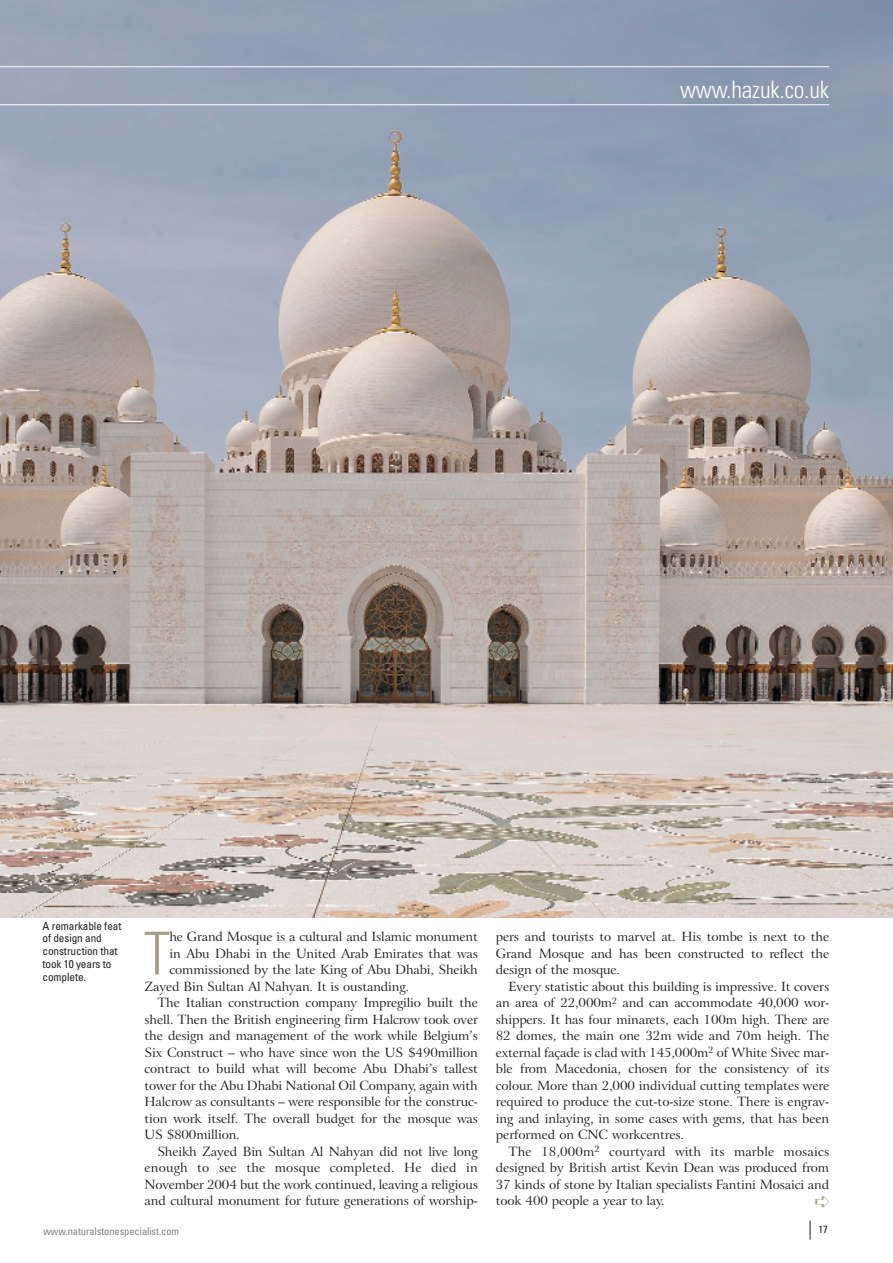
<style>
.page{position:relative;width:893px;height:1263px;background:#fff}
.page>*{position:absolute;margin:0;border:0;box-sizing:border-box;transform-origin:0 0}
.t1{font:300 condensed 59.1px "Univers";color:#a49f87}
.t2{font:300 condensed 24px "Univers";letter-spacing:-.01em;color:#fff}
.t3{font:12.75px/16.5px "Arrus BT";letter-spacing:-.01em;color:#231f20;text-align:justify}
.t4{font:12.75px "Arrus BT";letter-spacing:.01em;color:#231f20}
.t5{font:condensed 11.25px/12.8px "Univers";letter-spacing:-.01em;color:#231f20}
.t6{font:condensed 10.5px "Univers";letter-spacing:-.01em;color:#808285}
.t7{font:condensed 10.5px "Univers";color:#231f20}
</style>
<div class="page">
<img style="left:0;top:0;width:893px;height:917px">
<svg style="left:810px;top:1220px;width:1px;height:19px"></svg>
<hr style="left:0;top:104px;width:829px;height:1px;background:#fff">
<hr style="left:0;top:66px;width:829px;height:1px;background:#fff">
<h2 class="t2" style="left:680px;top:81px;width:151px">www.hazuk.co.uk</h2>
<p class="t5" style="left:43px;top:920px;width:80px">A remarkable feat of design and construction that took 10 years to complete.</p>
<h1 class="t1" style="left:144px;top:932px;width:28px">T</h1>
<p class="t3" style="left:170px;top:930px;width:310px">he Grand Mosque is a cultural and Islamic monument</p>
<p class="t3" style="left:170px;top:947px;width:310px">in Abu Dhabi in the United Arab Emirates that was</p>
<p class="t3" style="left:170px;top:963px;width:310px">commissioned by the late King of Abu Dhabi, Sheikh</p>
<p class="t3" style="left:145px;top:980px;width:266px">Zayed Bin Sultan Al Nahyan. It is oustanding.</p>
<p class="t3" style="left:157px;top:996px;width:322px">The Italian construction company Impregilio built the</p>
<p class="t3" style="left:145px;top:1013px;width:335px">shell. Then the British engineering firm Halcrow took over</p>
<p class="t3" style="left:145px;top:1029px;width:335px">the design and management of the work while Belgium’s</p>
<p class="t3" style="left:145px;top:1046px;width:335px">Six Construct – who have since won the US $490million</p>
<p class="t3" style="left:145px;top:1062px;width:335px">contract to build what will become Abu Dhabi’s tallest</p>
<p class="t3" style="left:145px;top:1079px;width:335px">tower for the Abu Dhabi National Oil Company, again with</p>
<p class="t3" style="left:145px;top:1095px;width:335px">Halcrow as consultants – were responsible for the construc-</p>
<p class="t3" style="left:145px;top:1112px;width:335px">tion work itself. The overall budget for the mosque was</p>
<p class="t3" style="left:145px;top:1128px;width:97px">US $800million.</p>
<p class="t3" style="left:157px;top:1145px;width:322px">Sheikh Zayed Bin Sultan Al Nahyan did not live long</p>
<p class="t4" style="left:145px;top:1163px;width:335px">enough to see the mosque completed. He died in</p>
<p class="t3" style="left:145px;top:1178px;width:335px">November 2004 but the work continued, leaving a religious</p>
<p class="t3" style="left:145px;top:1194px;width:335px">and cultural monument for future generations of worship-</p>
<p class="t3" style="left:496px;top:930px;width:335px">pers and tourists to marvel at. His tombe is next to the Grand Mosque and has been constructed to reflect the design of the mosque.</p>
<p class="t3" style="left:496px;top:980px;width:335px;text-indent:13px">Every statistic about this building is impressive. It covers an area of 22,000m<sup>2</sup> and can accommodate 40,000 wor&shy;shippers. It has four minarets, each 100m high. There are 82 domes, the main one 32m wide and 70m heigh. The external façade is clad with 145,000m<sup>2</sup> of White Sivec mar&shy;ble from Macedonia, chosen for the consistency of its colour. More than 2,000 individual cutting templates were required to produce the cut-to-size stone. There is engrav&shy;ing and inlaying, in some cases with gems, that has been performed on CNC workcentres.</p>
<p class="t3" style="left:496px;top:1145px;width:335px;text-indent:13px">The 18,000m<sup>2</sup> courtyard with its marble mosaics designed by British artist Kevin Dean was produced from 37 kinds of stone by Italian specialists Fantini Mosaici and took 400 people a year to lay.</p>
<p class="t6" style="left:43px;top:1227px;width:137px">www.naturalstonespecialist.com</p>
<p class="t7" style="left:818px;top:1226px;width:11px">17</p>
</div>
